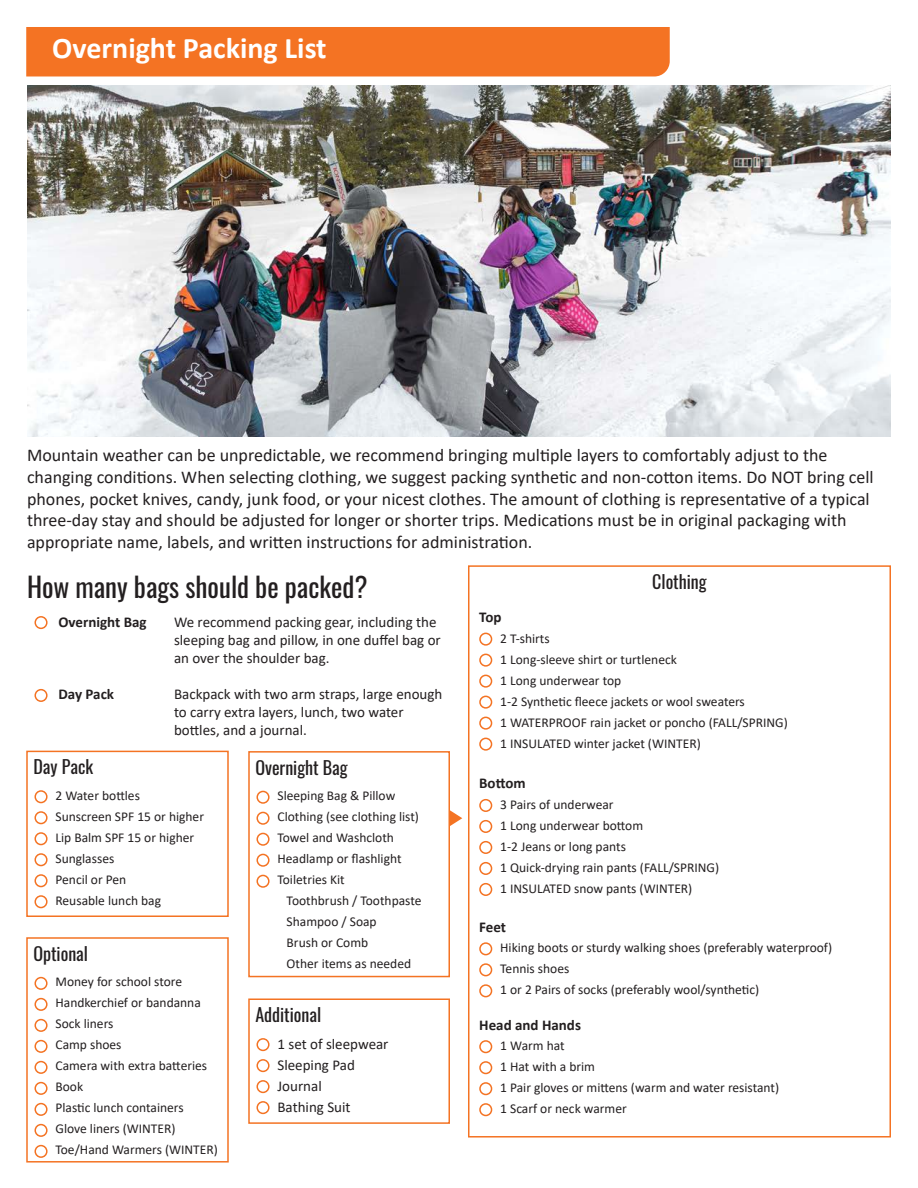
<style>
.page{position:relative;width:918px;height:1188px;background:#fff}
.page>*{position:absolute;margin:0;border:0;box-sizing:border-box;transform-origin:0 0}
.t1{font:700 30px "Calibri";color:#fff}
.t2{font:27px "Oswald";color:#231f20}
.t3{font:18px/21.6px "Calibri";color:#231f20}
.t4{font:18px "Oswald";color:#231f20}
.t5{font:15px/18px "Calibri";color:#231f20}
.t6{font:700 15px "Calibri";color:#231f20}
.t7{font:13.5px "Calibri";color:#231f20}
</style>
<div class="page">
<div style="left:26px;top:27px;width:644px;height:49px;background:#f47323"></div>
<img style="left:27px;top:86px;width:863px;height:351px">
<div style="left:26px;top:751px;width:203px;height:166px;border:2px solid #f47323"></div>
<div style="left:35px;top:790px;width:13px;height:13px;border:2px solid #f47323;border-radius:50%"></div>
<div style="left:35px;top:811px;width:13px;height:13px;border:2px solid #f47323;border-radius:50%"></div>
<div style="left:35px;top:832px;width:13px;height:13px;border:2px solid #f47323;border-radius:50%"></div>
<div style="left:35px;top:853px;width:13px;height:13px;border:2px solid #f47323;border-radius:50%"></div>
<div style="left:35px;top:874px;width:13px;height:13px;border:2px solid #f47323;border-radius:50%"></div>
<div style="left:35px;top:895px;width:13px;height:13px;border:2px solid #f47323;border-radius:50%"></div>
<div style="left:35px;top:689px;width:13px;height:13px;border:2px solid #f47323;border-radius:50%"></div>
<div style="left:35px;top:616px;width:13px;height:13px;border:2px solid #f47323;border-radius:50%"></div>
<div style="left:26px;top:937px;width:203px;height:226px;border:2px solid #f47323"></div>
<div style="left:35px;top:977px;width:13px;height:13px;border:2px solid #f47323;border-radius:50%"></div>
<div style="left:35px;top:998px;width:13px;height:13px;border:2px solid #f47323;border-radius:50%"></div>
<div style="left:35px;top:1019px;width:13px;height:13px;border:2px solid #f47323;border-radius:50%"></div>
<div style="left:35px;top:1040px;width:13px;height:13px;border:2px solid #f47323;border-radius:50%"></div>
<div style="left:35px;top:1061px;width:13px;height:13px;border:2px solid #f47323;border-radius:50%"></div>
<div style="left:35px;top:1082px;width:13px;height:13px;border:2px solid #f47323;border-radius:50%"></div>
<div style="left:35px;top:1103px;width:13px;height:13px;border:2px solid #f47323;border-radius:50%"></div>
<div style="left:248px;top:751px;width:202px;height:226px;border:2px solid #f47323"></div>
<div style="left:257px;top:791px;width:13px;height:13px;border:2px solid #f47323;border-radius:50%"></div>
<div style="left:257px;top:812px;width:13px;height:13px;border:2px solid #f47323;border-radius:50%"></div>
<div style="left:257px;top:833px;width:13px;height:13px;border:2px solid #f47323;border-radius:50%"></div>
<div style="left:257px;top:854px;width:13px;height:13px;border:2px solid #f47323;border-radius:50%"></div>
<div style="left:257px;top:875px;width:13px;height:13px;border:2px solid #f47323;border-radius:50%"></div>
<div style="left:468px;top:565px;width:423px;height:573px;border:2px solid #f47323"></div>
<div style="left:479px;top:633px;width:13px;height:13px;border:2px solid #f47323;border-radius:50%"></div>
<div style="left:479px;top:654px;width:13px;height:13px;border:2px solid #f47323;border-radius:50%"></div>
<div style="left:479px;top:675px;width:13px;height:13px;border:2px solid #f47323;border-radius:50%"></div>
<div style="left:479px;top:696px;width:13px;height:13px;border:2px solid #f47323;border-radius:50%"></div>
<div style="left:479px;top:738px;width:13px;height:13px;border:2px solid #f47323;border-radius:50%"></div>
<div style="left:479px;top:717px;width:13px;height:13px;border:2px solid #f47323;border-radius:50%"></div>
<div style="left:479px;top:799px;width:13px;height:13px;border:2px solid #f47323;border-radius:50%"></div>
<div style="left:479px;top:820px;width:13px;height:13px;border:2px solid #f47323;border-radius:50%"></div>
<div style="left:479px;top:841px;width:13px;height:13px;border:2px solid #f47323;border-radius:50%"></div>
<div style="left:479px;top:862px;width:13px;height:13px;border:2px solid #f47323;border-radius:50%"></div>
<div style="left:479px;top:883px;width:13px;height:13px;border:2px solid #f47323;border-radius:50%"></div>
<div style="left:479px;top:942px;width:13px;height:13px;border:2px solid #f47323;border-radius:50%"></div>
<div style="left:479px;top:963px;width:13px;height:13px;border:2px solid #f47323;border-radius:50%"></div>
<div style="left:479px;top:1040px;width:13px;height:13px;border:2px solid #f47323;border-radius:50%"></div>
<div style="left:479px;top:1061px;width:13px;height:13px;border:2px solid #f47323;border-radius:50%"></div>
<div style="left:479px;top:1082px;width:13px;height:13px;border:2px solid #f47323;border-radius:50%"></div>
<div style="left:479px;top:1103px;width:13px;height:13px;border:2px solid #f47323;border-radius:50%"></div>
<svg style="left:450px;top:810px;width:12px;height:16px"></svg>
<div style="left:35px;top:1124px;width:13px;height:13px;border:2px solid #f47323;border-radius:50%"></div>
<div style="left:479px;top:984px;width:13px;height:13px;border:2px solid #f47323;border-radius:50%"></div>
<div style="left:35px;top:1145px;width:13px;height:13px;border:2px solid #f47323;border-radius:50%"></div>
<div style="left:248px;top:999px;width:202px;height:125px;border:2px solid #f47323"></div>
<div style="left:257px;top:1038px;width:13px;height:13px;border:2px solid #f47323;border-radius:50%"></div>
<div style="left:257px;top:1059px;width:13px;height:13px;border:2px solid #f47323;border-radius:50%"></div>
<div style="left:257px;top:1080px;width:13px;height:13px;border:2px solid #f47323;border-radius:50%"></div>
<div style="left:257px;top:1101px;width:13px;height:13px;border:2px solid #f47323;border-radius:50%"></div>
<p class="t1" style="left:52px;top:27px;width:276px">Overnight Packing List</p>
<p class="t3" style="left:27px;top:444px;width:848px">Mountain weather can be unpredictable, we recommend bringing multiple layers to comfortably adjust to the changing conditions. When selecting clothing, we suggest packing synthetic and non-cotton items. Do NOT bring cell phones, pocket knives, candy, junk food, or your nicest clothes. The amount of clothing is representative of a typical three-day stay and should be adjusted for longer or shorter trips. Medications must be in original packaging with appropriate name, labels, and written instructions for administration.</p>
<p class="t2" style="left:27px;top:563px;width:342px">How many bags should be packed?</p>
<p class="t5" style="left:174px;top:612px;width:268px">We recommend packing gear, including the sleeping bag and pillow, in one duffel bag or an over the shoulder bag.</p>
<p class="t4" style="left:652px;top:565px;width:56px">Clothing</p>
<p class="t6" style="left:479px;top:606px;width:24px">Top</p>
<p class="t6" style="left:58px;top:611px;width:90px">Overnight Bag</p>
<p class="t7" style="left:500px;top:629px;width:51px">2 T-shirts</p>
<p class="t7" style="left:500px;top:650px;width:178px">1 Long-sleeve shirt or turtleneck</p>
<p class="t7" style="left:500px;top:671px;width:123px">1 Long underwear top</p>
<p class="t7" style="left:500px;top:692px;width:246px">1-2 Synthetic fleece jackets or wool sweaters</p>
<p class="t7" style="left:500px;top:713px;width:289px">1 WATERPROOF rain jacket or poncho (FALL/SPRING)</p>
<p class="t7" style="left:500px;top:734px;width:202px">1 INSULATED winter jacket (WINTER)</p>
<p class="t5" style="left:174px;top:685px;width:270px">Backpack with two arm straps, large enough to carry extra layers, lunch, two water bottles, and a journal.</p>
<p class="t6" style="left:58px;top:684px;width:57px">Day Pack</p>
<p class="t4" style="left:33px;top:751px;width:61px">Day Pack</p>
<p class="t7" style="left:56px;top:786px;width:86px">2 Water bottles</p>
<p class="t7" style="left:56px;top:807px;width:150px">Sunscreen SPF 15 or higher</p>
<p class="t7" style="left:56px;top:828px;width:140px">Lip Balm SPF 15 or higher</p>
<p class="t7" style="left:56px;top:849px;width:60px">Sunglasses</p>
<p class="t7" style="left:56px;top:870px;width:72px">Pencil or Pen</p>
<p class="t7" style="left:56px;top:891px;width:107px">Reusable lunch bag</p>
<p class="t4" style="left:33px;top:937px;width:56px">Optional</p>
<p class="t7" style="left:56px;top:972px;width:128px">Money for school store</p>
<p class="t7" style="left:56px;top:993px;width:147px">Handkerchief or bandanna</p>
<p class="t7" style="left:56px;top:1014px;width:59px">Sock liners</p>
<p class="t7" style="left:56px;top:1035px;width:68px">Camp shoes</p>
<p class="t7" style="left:56px;top:1056px;width:153px">Camera with extra batteries</p>
<p class="t7" style="left:56px;top:1077px;width:29px">Book</p>
<p class="t7" style="left:56px;top:1098px;width:130px">Plastic lunch containers</p>
<p class="t7" style="left:56px;top:1119px;width:122px">Glove liners (WINTER)</p>
<p class="t7" style="left:56px;top:1140px;width:164px">Toe/Hand Warmers (WINTER)</p>
<p class="t4" style="left:255px;top:751px;width:94px">Overnight Bag</p>
<p class="t7" style="left:278px;top:786px;width:119px">Sleeping Bag &amp; Pillow</p>
<p class="t7" style="left:278px;top:807px;width:143px">Clothing (see clothing list)</p>
<p class="t7" style="left:278px;top:828px;width:118px">Towel and Washcloth</p>
<p class="t7" style="left:278px;top:849px;width:126px">Headlamp or flashlight</p>
<p class="t7" style="left:278px;top:870px;width:69px">Toiletries Kit</p>
<p class="t7" style="left:287px;top:891px;width:136px">Toothbrush / Toothpaste</p>
<p class="t7" style="left:287px;top:912px;width:92px">Shampoo / Soap</p>
<p class="t7" style="left:287px;top:933px;width:83px">Brush or Comb</p>
<p class="t7" style="left:287px;top:954px;width:126px">Other items as needed</p>
<p class="t4" style="left:255px;top:999px;width:67px">Additional</p>
<p class="t5" style="left:278px;top:1034px;width:113px">1 set of sleepwear</p>
<p class="t5" style="left:278px;top:1055px;width:79px">Sleeping Pad</p>
<p class="t5" style="left:278px;top:1076px;width:46px">Journal</p>
<p class="t5" style="left:278px;top:1097px;width:75px">Bathing Suit</p>
<p class="t6" style="left:479px;top:773px;width:48px">Bottom</p>
<p class="t7" style="left:500px;top:795px;width:115px">3 Pairs of underwear</p>
<p class="t7" style="left:500px;top:816px;width:144px">1 Long underwear bottom</p>
<p class="t7" style="left:500px;top:837px;width:127px">1-2 Jeans or long pants</p>
<p class="t7" style="left:500px;top:858px;width:220px">1 Quick-drying rain pants (FALL/SPRING)</p>
<p class="t7" style="left:500px;top:879px;width:194px">1 INSULATED snow pants (WINTER)</p>
<p class="t6" style="left:479px;top:916px;width:28px">Feet</p>
<p class="t7" style="left:500px;top:939px;width:334px">Hiking boots or sturdy walking shoes (preferably waterproof)</p>
<p class="t7" style="left:500px;top:960px;width:71px">Tennis shoes</p>
<p class="t7" style="left:500px;top:981px;width:261px">1 or 2 Pairs of socks (preferably wool/synthetic)</p>
<p class="t6" style="left:479px;top:1014px;width:103px">Head and Hands</p>
<p class="t7" style="left:500px;top:1036px;width:66px">1 Warm hat</p>
<p class="t7" style="left:500px;top:1057px;width:96px">1 Hat with a brim</p>
<p class="t7" style="left:500px;top:1078px;width:280px">1 Pair gloves or mittens (warm and water resistant)</p>
<p class="t7" style="left:500px;top:1099px;width:128px">1 Scarf or neck warmer</p>
</div>
